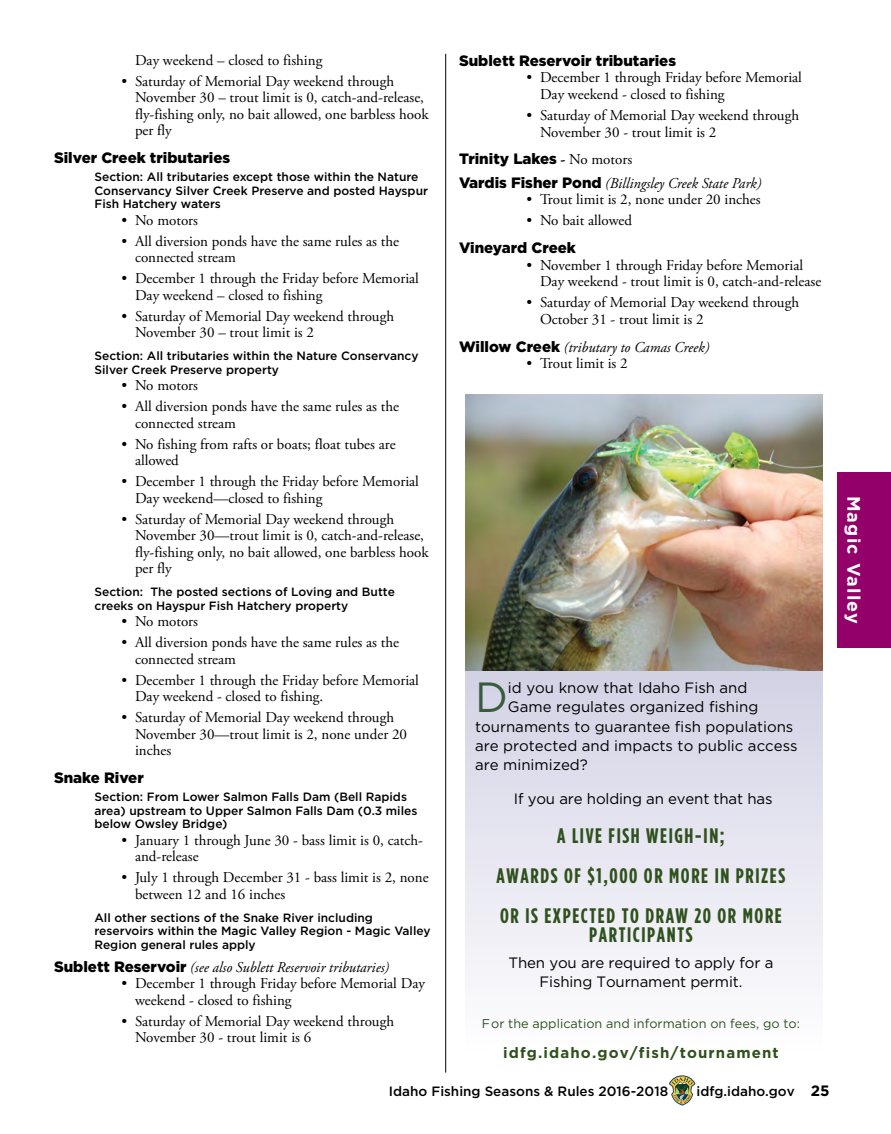
<style>
.page{position:relative;width:891px;height:1134px;background:#fff}
.page>*{position:absolute;margin:0;border:0;box-sizing:border-box;transform-origin:0 0}
.t1{font:42.15px "Gotham";color:#385b3e}
.t2{font:700 21px/39.8px "Gotham Condensed";letter-spacing:.075em;color:#2f511d;text-align:center}
.t3{font:700 18px "Gotham";letter-spacing:.07em;color:#fff}
.t4{font:15px/16.5px "Adobe Garamond Pro";color:#000}
.t5{font:15px/19px "Gotham";color:#000;text-align:center}
.t6{font:italic 15px "Adobe Garamond Pro";color:#000}
.t7{font:900 15px "Gotham";color:#000}
.t8{font:700 15px "Gotham";letter-spacing:.075em;color:#2f511d}
.t9{font:500 13.5px "Gotham";color:#000}
.t10{font:12.75px "Gotham";color:#2f511d}
.t11{font:500 12px/13.5px "Gotham";color:#000}
.s1{font-family:"Gotham";font-weight:900;font-style:normal}
.s2{font-family:"Adobe Garamond Pro";font-weight:700}
.s3{font-family:"Adobe Garamond Pro";font-weight:400}
.s4{font-weight:700;font-size:15px}
</style>
<div class="page">
<svg style="left:669px;top:1075px;width:26px;height:31px"></svg>
<div style="left:837px;top:472px;width:54px;height:175px;background:#940069"></div>
<hr style="left:445px;top:54px;width:1px;height:1019px;background:#000">
<svg style="left:465px;top:671px;width:358px;height:306px"></svg>
<img style="left:465px;top:394px;width:358px;height:277px">
<p class="t4" style="left:135px;top:52px;width:189px">Day weekend – closed to fishing</p>
<p class="t4" style="left:135px;top:73px;width:295px;text-indent:-14px">• Saturday of Memorial Day weekend through November 30 – trout limit is 0, catch-and-release, fly-fishing only, no bait allowed, one barbless hook per fly</p>
<p class="t7" style="left:54px;top:147px;width:178px">Silver Creek tributaries</p>
<p class="t11" style="left:94px;top:170px;width:335px">Section: All tributaries except those within the Nature<br>Conservancy Silver Creek Preserve and posted Hayspur<br>Fish Hatchery waters</p>
<p class="t4" style="left:122px;top:212px;width:78px">• No motors</p>
<p class="t4" style="left:135px;top:233px;width:266px;text-indent:-14px">• All diversion ponds have the same rules as the connected stream</p>
<p class="t4" style="left:135px;top:271px;width:286px;text-indent:-14px">• December 1 through the Friday before Memorial<br>Day weekend – closed to fishing</p>
<p class="t4" style="left:135px;top:308px;width:261px;text-indent:-14px">• Saturday of Memorial Day weekend through<br>November 30 – trout limit is 2</p>
<p class="t11" style="left:94px;top:349px;width:326px">Section: All tributaries within the Nature Conservancy<br>Silver Creek Preserve property</p>
<p class="t4" style="left:122px;top:378px;width:78px">• No motors</p>
<p class="t4" style="left:135px;top:399px;width:266px;text-indent:-14px">• All diversion ponds have the same rules as the connected stream</p>
<p class="t4" style="left:135px;top:436px;width:262px;text-indent:-14px">• No fishing from rafts or boats; float tubes are allowed</p>
<p class="t4" style="left:135px;top:474px;width:286px;text-indent:-14px">• December 1 through the Friday before Memorial<br>Day weekend—closed to fishing</p>
<p class="t4" style="left:135px;top:512px;width:295px;text-indent:-14px">• Saturday of Memorial Day weekend through November 30—trout limit is 0, catch-and-release, fly-fishing only, no bait allowed, one barbless hook per fly</p>
<p class="t11" style="left:94px;top:585px;width:302px">Section: The posted sections of Loving and Butte creeks on Hayspur Fish Hatchery property</p>
<p class="t4" style="left:122px;top:614px;width:78px">• No motors</p>
<p class="t4" style="left:135px;top:635px;width:266px;text-indent:-14px">• All diversion ponds have the same rules as the connected stream</p>
<p class="t4" style="left:135px;top:672px;width:286px;text-indent:-14px">• December 1 through the Friday before Memorial<br>Day weekend - closed to fishing.</p>
<p class="t4" style="left:135px;top:710px;width:274px;text-indent:-14px">• Saturday of Memorial Day weekend through<br>November 30—trout limit is 2, none under 20 inches</p>
<p class="t7" style="left:54px;top:768px;width:91px">Snake River</p>
<p class="t11" style="left:94px;top:790px;width:324px">Section: From Lower Salmon Falls Dam (Bell Rapids area) upstream to Upper Salmon Falls Dam (0.3 miles below Owsley Bridge)</p>
<p class="t4" style="left:135px;top:832px;width:289px;text-indent:-14px">• January 1 through June 30 - bass limit is 0, catch&shy;and-release</p>
<p class="t4" style="left:135px;top:870px;width:295px;text-indent:-14px">• July 1 through December 31 - bass limit is 2, none between 12 and 16 inches</p>
<p class="t11" style="left:94px;top:910px;width:338px">All other sections of the Snake River including reservoirs within the Magic Valley Region - Magic Valley<br>Region general rules apply</p>
<p class="t6" style="left:54px;top:958px;width:337px"><span class="s1">Sublett Reservoir</span> (see also Sublett Reservoir tributaries)</p>
<p class="t4" style="left:135px;top:976px;width:291px;text-indent:-14px">• December 1 through Friday before Memorial Day weekend - closed to fishing</p>
<p class="t4" style="left:135px;top:1014px;width:261px;text-indent:-14px">• Saturday of Memorial Day weekend through<br>November 30 - trout limit is 6</p>
<p class="t7" style="left:459px;top:50px;width:219px">Sublett Reservoir tributaries</p>
<p class="t4" style="left:540px;top:70px;width:264px;text-indent:-14px">• December 1 through Friday before Memorial<br>Day weekend - closed to fishing</p>
<p class="t4" style="left:540px;top:108px;width:261px;text-indent:-14px">• Saturday of Memorial Day weekend through<br>November 30 - trout limit is 2</p>
<p class="t7" style="left:459px;top:149px;width:175px">Trinity Lakes <span class="s2">-</span> <span class="s3">No motors</span></p>
<p class="t6" style="left:459px;top:174px;width:304px"><span class="s1">Vardis Fisher Pond</span> (Billingsley Creek State Park)</p>
<p class="t4" style="left:526px;top:192px;width:236px">• Trout limit is 2, none under 20 inches</p>
<p class="t4" style="left:526px;top:213px;width:107px">• No bait allowed</p>
<p class="t7" style="left:459px;top:237px;width:118px">Vineyard Creek</p>
<p class="t4" style="left:540px;top:257px;width:283px;text-indent:-14px">• November 1 through Friday before Memorial<br>Day weekend - trout limit is 0, catch-and-release</p>
<p class="t4" style="left:540px;top:295px;width:261px;text-indent:-14px">• Saturday of Memorial Day weekend through<br>October 31 - trout limit is 2</p>
<p class="t6" style="left:459px;top:338px;width:252px"><span class="s1">Willow Creek</span> (tributary to Camas Creek)</p>
<p class="t4" style="left:526px;top:356px;width:103px">• Trout limit is 2</p>
<h1 class="t1" style="left:475px;top:674px;width:34px">D</h1>
<p class="t5" style="left:508px;top:678px;width:241px">id you know that Idaho Fish and</p>
<p class="t5" style="left:508px;top:697px;width:252px">Game regulates organized fishing</p>
<p class="t5" style="left:475px;top:716px;width:320px">tournaments to guarantee fish populations</p>
<p class="t5" style="left:475px;top:735px;width:324px">are protected and impacts to public access</p>
<p class="t5" style="left:475px;top:754px;width:114px">are minimized?</p>
<p class="t5" style="left:514px;top:789px;width:260px">If you are holding an event that has</p>
<h2 class="t2" style="left:497px;top:816px;width:290px">A LIVE FISH WEIGH-IN;<br>AWARDS OF $1,000 OR MORE IN PRIZES<br>OR IS EXPECTED TO DRAW 20 OR MORE</h2>
<h2 class="t2" style="left:589px;top:915px;width:105px">PARTICIPANTS</h2>
<p class="t5" style="left:509px;top:953px;width:266px">Then you are required to apply for a<br>Fishing Tournament permit.</p>
<p class="t10" style="left:482px;top:1017px;width:320px">For the application and information on fees, go to:</p>
<p class="t8" style="left:503px;top:1044px;width:277px">idfg.idaho.gov/fish/tournament</p>
<p class="t9" style="left:389px;top:1084px;width:281px">Idaho Fishing Seasons &amp; Rules 2016-2018</p>
<p class="t9" style="left:697px;top:1084px;width:134px">idfg.idaho.gov <span class="s4">25</span></p>
<p class="t3" style="left:864px;top:496px;width:130px;rotate:90deg">Magic Valley</p>
</div>
